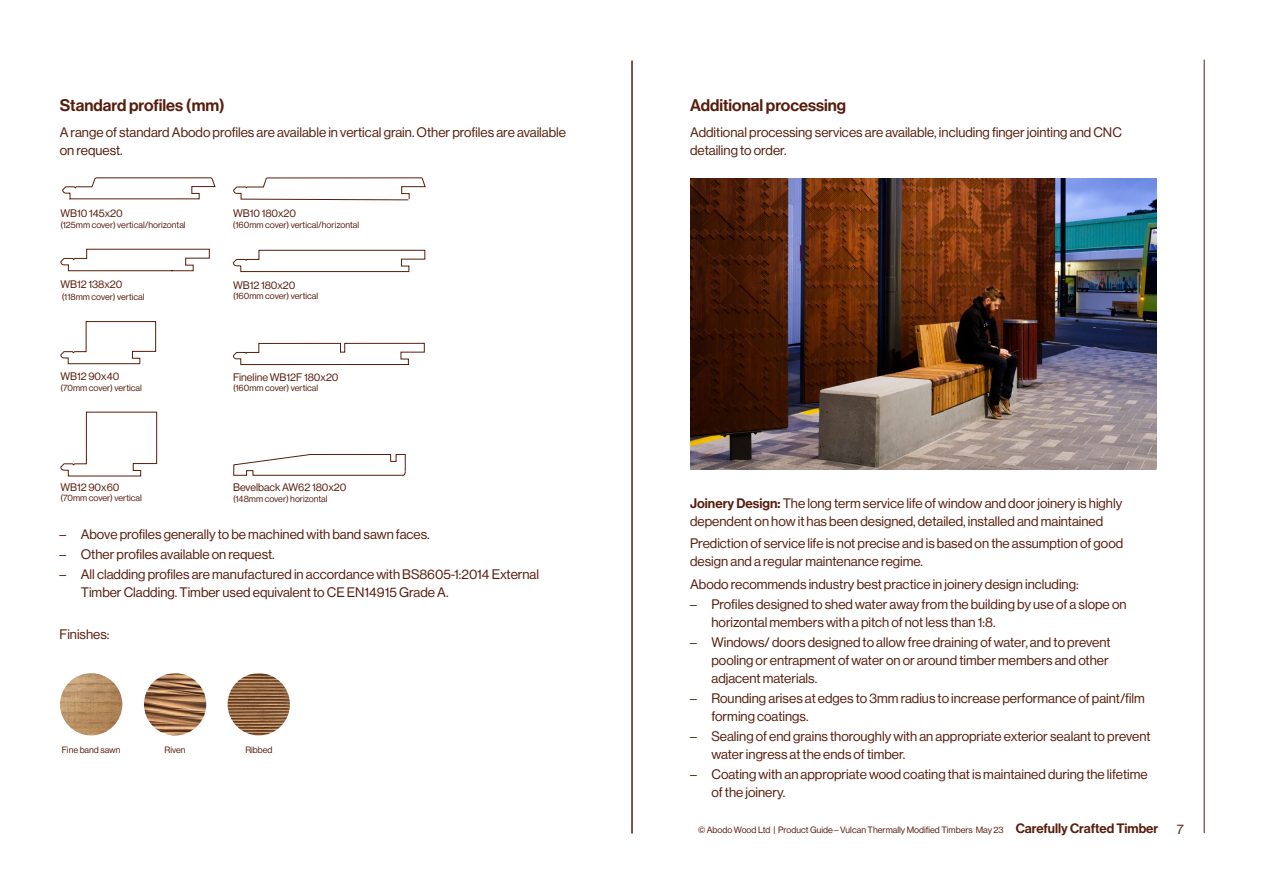
<style>
.page{position:relative;width:1263px;height:893px;background:#fff}
.page>*{position:absolute;margin:0;border:0;box-sizing:border-box;transform-origin:0 0}
.t1{font:16.5px "N Haas Grotesk DS Pro 65 Md";color:#571d0c}
.t2{font:13.5px/18px "N Haas Grotesk DS Pro 55 Rg";color:#571d0c}
.t3{font:10.65px "N Haas Grotesk DS Pro 55 Rg";color:#571d0c}
.t4{font:9px "N Haas Grotesk DS Pro 55 Rg";color:#571d0c}
.s1{font-family:"N Haas Grotesk DS Pro 65 Md"}
.s2{font-family:"N Haas Grotesk DS Pro 65 Md";font-size:13.35px}
</style>
<div class="page">
<svg style="left:60px;top:411px;width:98px;height:66px"></svg>
<svg style="left:233px;top:343px;width:192px;height:22px"></svg>
<svg style="left:60px;top:321px;width:96px;height:43px"></svg>
<svg style="left:233px;top:250px;width:193px;height:22px"></svg>
<svg style="left:60px;top:248px;width:150px;height:23px"></svg>
<svg style="left:233px;top:177px;width:193px;height:24px"></svg>
<svg style="left:62px;top:177px;width:154px;height:23px"></svg>
<svg style="left:233px;top:454px;width:173px;height:22px"></svg>
<img style="left:690px;top:178px;width:467px;height:292px">
<img style="left:60px;top:673px;width:62px;height:62px;border-radius:31px">
<img style="left:144px;top:673px;width:62px;height:62px;border-radius:31px">
<img style="left:228px;top:673px;width:62px;height:62px;border-radius:31px">
<hr style="left:1204px;top:60px;width:1px;height:773px;background:#571d0c">
<hr style="left:632px;top:61px;width:1px;height:772px;background:#571d0c">
<p class="t1" style="left:60px;top:95px;width:167px">Standard profiles (mm)</p>
<p class="t2" style="left:60px;top:123px;width:508px">A range of standard Abodo profiles are available in vertical grain. Other profiles are available on request.</p>
<p class="t3" style="left:60px;top:208px;width:64px">WB10 145x20</p>
<p class="t4" style="left:60px;top:220px;width:127px">(125mm cover) vertical/horizontal</p>
<p class="t3" style="left:233px;top:207px;width:65px">WB10 180x20</p>
<p class="t4" style="left:233px;top:219px;width:128px">(160mm cover) vertical/horizontal</p>
<p class="t3" style="left:60px;top:278px;width:64px">WB12 138x20</p>
<p class="t4" style="left:62px;top:292px;width:84px">(118mm cover) vertical</p>
<p class="t3" style="left:233px;top:279px;width:64px">WB12 180x20</p>
<p class="t4" style="left:233px;top:291px;width:87px">(160mm cover) vertical</p>
<p class="t3" style="left:60px;top:370px;width:61px">WB12 90x40</p>
<p class="t4" style="left:60px;top:382px;width:83px">(70mm cover) vertical</p>
<p class="t3" style="left:233px;top:371px;width:107px">Fineline WB12F 180x20</p>
<p class="t4" style="left:233px;top:383px;width:87px">(160mm cover) vertical</p>
<p class="t3" style="left:60px;top:481px;width:61px">WB12 90x60</p>
<p class="t4" style="left:60px;top:493px;width:83px">(70mm cover) vertical</p>
<p class="t3" style="left:233px;top:482px;width:115px">Bevelback AW62 180x20</p>
<p class="t4" style="left:233px;top:494px;width:96px">(148mm cover) horizontal</p>
<p class="t2" style="left:60px;top:525px;width:372px">– Above profiles generally to be machined with band sawn faces.</p>
<p class="t2" style="left:60px;top:545px;width:217px">– Other profiles available on request.</p>
<p class="t2" style="left:81px;top:565px;width:460px;text-indent:-21px">– All cladding profiles are manufactured in accordance with BS8605-1:2014 External<br>Timber Cladding. Timber used equivalent to CE EN14915 Grade A.</p>
<p class="t2" style="left:60px;top:626px;width:51px">Finishes:</p>
<p class="t4" style="left:62px;top:745px;width:60px">Fine band sawn</p>
<p class="t4" style="left:164px;top:745px;width:23px">Riven</p>
<p class="t4" style="left:245px;top:745px;width:29px">Ribbed</p>
<p class="t1" style="left:690px;top:95px;width:157px">Additional processing</p>
<p class="t2" style="left:690px;top:123px;width:433px">Additional processing services are available, including finger jointing and CNC detailing to order.</p>
<p class="t2" style="left:690px;top:494px;width:434px"><span class="s1">Joinery Design:</span> The long term service life of window and door joinery is highly dependent on how it has been designed, detailed, installed and maintained</p>
<p class="t2" style="left:690px;top:535px;width:435px">Prediction of service life is not precise and is based on the assumption of good design and a regular maintenance regime.</p>
<p class="t2" style="left:690px;top:575px;width:390px">Abodo recommends industry best practice in joinery design including:</p>
<p class="t2" style="left:711px;top:595px;width:417px;text-indent:-21px">– Profiles designed to shed water away from the building by use of a slope on horizontal members with a pitch of not less than 1:8.</p>
<p class="t2" style="left:711px;top:633px;width:401px;text-indent:-21px">– Windows/ doors designed to allow free draining of water, and to prevent pooling or entrapment of water on or around timber members and other adjacent materials.</p>
<p class="t2" style="left:711px;top:689px;width:435px;text-indent:-21px">– Rounding arises at edges to 3mm radius to increase performance of paint/film forming coatings.</p>
<p class="t2" style="left:711px;top:727px;width:441px;text-indent:-21px">– Sealing of end grains thoroughly with an appropriate exterior sealant to prevent water ingress at the ends of timber.</p>
<p class="t2" style="left:711px;top:765px;width:438px;text-indent:-21px">– Coating with an appropriate wood coating that is maintained during the lifetime of the joinery.</p>
<p class="t4" style="left:698px;top:825px;width:462px">© Abodo Wood Ltd | Product Guide – Vulcan Thermally Modified Timbers May 23 <span class="s2">Carefully Crafted Timber</span></p>
<p class="t2" style="left:1177px;top:820px;width:8px">7</p>
</div>
